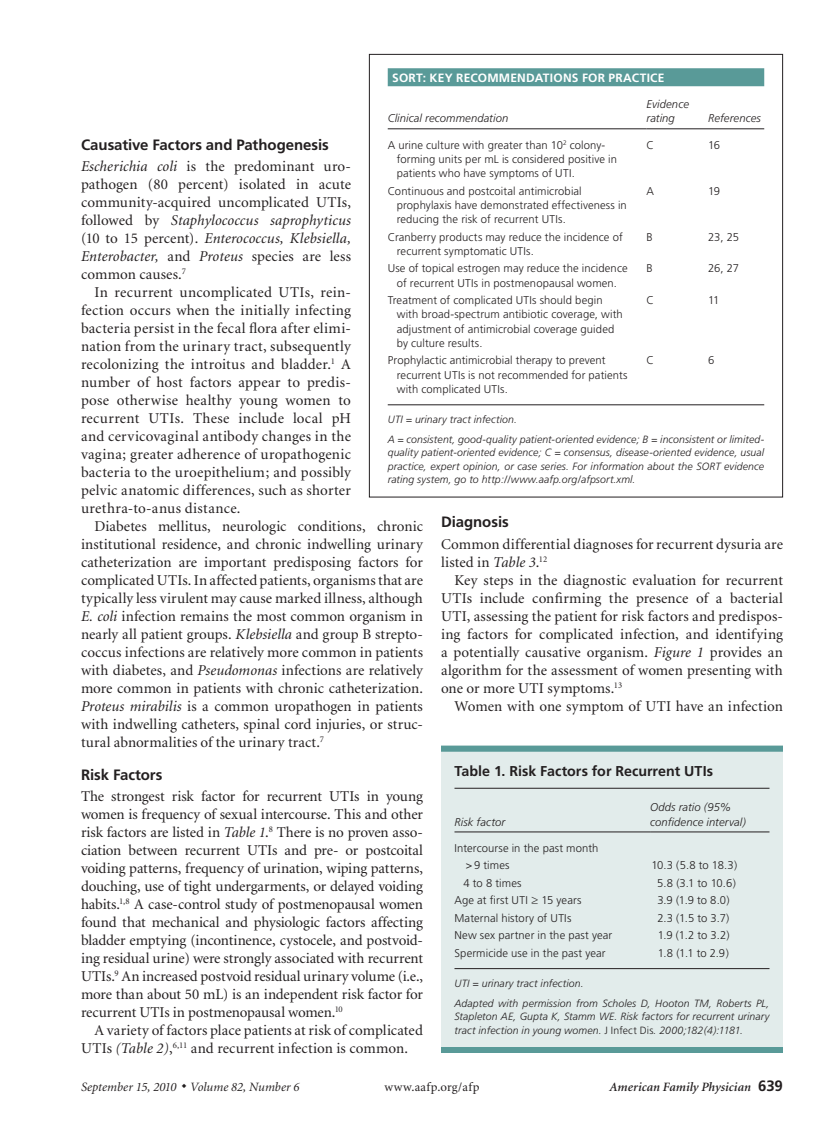
<style>
.page{position:relative;width:837px;height:1134px;background:#fff}
.page>*{position:absolute;margin:0;border:0;box-sizing:border-box;transform-origin:0 0}
.body_text{font:15px/18px "Minion";letter-spacing:.01em;color:#231f20;text-align:justify}
.body_noindent{font:15px/18px "Minion";letter-spacing:.005em;color:#231f20;text-align:justify}
.head1{font:700 15px "Frutiger";letter-spacing:-.005em;color:#231f20}
.table_title{font:700 14.25px "Frutiger";letter-spacing:.005em;color:#231f20}
.t1{font:italic 12.75px "Minion";letter-spacing:.005em;color:#231f20}
.t2{font:italic 600 12.75px "Minion";letter-spacing:.005em;color:#231f20}
.t3{font:12.75px "Minion";letter-spacing:.03em;color:#231f20}
.table_title_SORT{font:700 12px "Frutiger";letter-spacing:.02em;color:#fff}
.table_data{font:300 11.25px/14.2px "Frutiger";letter-spacing:.01em;color:#231f20}
.table_head1{font:italic 300 11.25px/14.2px "Frutiger";letter-spacing:.01em;color:#231f20}
.table_fig_note{font:italic 300 10.5px/13.5px "Frutiger";letter-spacing:.01em;color:#231f20;text-align:justify}
.table_note_rule{font:italic 300 10.5px/13.5px "Frutiger";letter-spacing:.01em;color:#231f20;text-align:justify}
.s1{font-style:italic}
.s2{font-style:normal}
.s3{font-family:"Frutiger";font-weight:700;font-style:normal;font-size:15px}
</style>
<div class="page">
<div style="left:441px;top:746px;width:342px;height:307px;background:#e2eceb"></div>
<div style="left:441px;top:746px;width:342px;height:6px;background:#599a98"></div>
<hr style="left:454px;top:788px;width:316px;height:1px;background:#231f20">
<hr style="left:454px;top:832px;width:196px;height:1px;background:#231f20">
<hr style="left:650px;top:832px;width:120px;height:1px;background:#231f20">
<hr style="left:454px;top:968px;width:316px;height:1px;background:#231f20">
<div style="left:441px;top:1047px;width:342px;height:6px;background:#599a98"></div>
<div style="left:388px;top:68px;width:376px;height:18px;background:#599a98"></div>
<hr style="left:388px;top:128px;width:258px;height:1px;background:#231f20">
<hr style="left:646px;top:128px;width:62px;height:1px;background:#231f20">
<hr style="left:708px;top:128px;width:56px;height:1px;background:#231f20">
<hr style="left:388px;top:404px;width:376px;height:1px;background:#231f20">
<p class="table_title_SORT" style="left:392px;top:71px;width:274px">SORT: KEY RECOMMENDATIONS FOR PRACTICE</p>
<p class="table_head1" style="left:388px;top:112px;width:122px">Clinical recommendation</p>
<p class="table_head1" style="left:646px;top:97px;width:44px">Evidence rating</p>
<p class="table_head1" style="left:708px;top:112px;width:54px">References</p>
<p class="head1" style="left:81px;top:136px;width:249px">Causative Factors and Pathogenesis</p>
<p class="body_noindent" style="left:81px;top:158px;width:272px"><span class="s1">Escherichia coli</span> is the predominant uro&shy;pathogen (80 percent) isolated in acute community-acquired uncomplicated UTIs, followed by <span class="s1">Staphylococcus saprophyticus </span>(10 to 15 percent). <span class="s1">Enterococcus, Klebsiella, Enterobacter,</span> and <span class="s1">Proteus</span> species are less common causes.<sup>7</sup></p>
<p class="body_text" style="left:81px;top:284px;width:272px;text-indent:14px">In recurrent uncomplicated UTIs, rein&shy;fection occurs when the initially infecting bacteria persist in the fecal flora after elimi&shy;nation from the urinary tract, subsequently recolonizing the introitus and bladder.<sup>1</sup> A number of host factors appear to predis&shy;pose otherwise healthy young women to recurrent UTIs. These include local pH and cervicovaginal antibody changes in the vagina; greater adherence of uropathogenic bacteria to the uroepithelium; and possibly pelvic anatomic differences, such as shorter urethra-to-anus distance.</p>
<p class="body_text" style="left:81px;top:518px;width:344px;text-indent:14px">Diabetes mellitus, neurologic conditions, chronic institutional residence, and chronic indwelling urinary catheterization are important predisposing factors for complicated UTIs.In affected patients, organismsthat are typically less virulent may cause marked illness, although <span class="s1">E. coli</span> infection remains the most common organism in nearly all patient groups. <span class="s1">Klebsiella</span> and group B strepto&shy;coccus infections are relatively more common in patients with diabetes, and <span class="s1">Pseudomonas</span> infections are relatively more common in patients with chronic catheterization.<br><span class="s1">Proteus mirabilis</span> is a common uropathogen in patients with indwelling catheters, spinal cord injuries, or struc&shy;tural abnormalities of the urinary tract.<sup>7</sup></p>
<p class="head1" style="left:81px;top:766px;width:83px">Risk Factors</p>
<p class="body_noindent" style="left:81px;top:788px;width:344px">The strongest risk factor for recurrent UTIs in young women is frequency of sexual intercourse. This and other risk factors are listed in <span class="s1">Table 1</span>.<sup>8</sup> There is no proven asso&shy;ciation between recurrent UTIs and pre- or postcoital voiding patterns, frequency of urination, wiping patterns, douching, use of tight undergarments, or delayed voiding habits.<sup>1,8</sup> A case-control study of postmenopausal women found that mechanical and physiologic factors affecting bladder emptying (incontinence, cystocele, and postvoid&shy;ing residual urine) were strongly associated with recurrent UTIs.<sup>9</sup> An increased postvoid residual urinary volume (i.e., more than about 50 mL) is an independent risk factor for recurrent UTIs in postmenopausal women.<sup>10</sup></p>
<p class="body_text" style="left:81px;top:1022px;width:343px;text-indent:14px">A variety of factors place patients at risk of complicated<br>UTIs <span class="s1">(Table 2)</span>,<sup>6,11</sup> and recurrent infection is common.</p>
<p class="table_data" style="left:397px;top:138px;width:222px;text-indent:-9px">A urine culture with greater than 10<sup>2</sup> colony&shy;forming units per mL is considered positive in patients who have symptoms of UTI.</p>
<p class="table_data" style="left:646px;top:138px;width:9px">C</p>
<p class="table_data" style="left:708px;top:138px;width:14px">16</p>
<p class="table_data" style="left:397px;top:184px;width:232px;text-indent:-9px">Continuous and postcoital antimicrobial prophylaxis have demonstrated effectiveness in reducing the risk of recurrent UTIs.</p>
<p class="table_data" style="left:646px;top:184px;width:9px">A</p>
<p class="table_data" style="left:708px;top:184px;width:14px">19</p>
<p class="table_data" style="left:397px;top:230px;width:228px;text-indent:-9px">Cranberry products may reduce the incidence of recurrent symptomatic UTIs.</p>
<p class="table_data" style="left:646px;top:230px;width:8px">B</p>
<p class="table_data" style="left:708px;top:230px;width:33px">23, 25</p>
<p class="table_data" style="left:388px;top:262px;width:241px;text-align:center">Use of topical estrogen may reduce the incidence of recurrent UTIs in postmenopausal women.</p>
<p class="table_data" style="left:646px;top:262px;width:8px">B</p>
<p class="table_data" style="left:708px;top:262px;width:33px">26, 27</p>
<p class="table_data" style="left:397px;top:293px;width:228px;text-indent:-9px">Treatment of complicated UTIs should begin with broad-spectrum antibiotic coverage, with adjustment of antimicrobial coverage guided by culture results.</p>
<p class="table_data" style="left:646px;top:293px;width:9px">C</p>
<p class="table_data" style="left:708px;top:293px;width:13px">11</p>
<p class="table_data" style="left:397px;top:353px;width:232px;text-indent:-9px">Prophylactic antimicrobial therapy to prevent recurrent UTIs is not recommended for patients with complicated UTIs.</p>
<p class="table_data" style="left:646px;top:353px;width:9px">C</p>
<p class="table_data" style="left:708px;top:353px;width:8px">6</p>
<p class="table_fig_note" style="left:388px;top:413px;width:131px">UTI = urinary tract infection.</p>
<p class="table_fig_note" style="left:388px;top:432px;width:378px">A = consistent, good-quality patient-oriented evidence; B = inconsistent or limited&shy;quality patient-oriented evidence; C = consensus, disease-oriented evidence, usual practice, expert opinion, or case series. For information about the SORT evidence rating system, go to http://www.aafp.org/afpsort.xml.</p>
<p class="head1" style="left:441px;top:513px;width:69px">Diagnosis</p>
<p class="body_noindent" style="left:441px;top:536px;width:344px">Common differential diagnoses for recurrent dysuria are listed in <span class="s1">Table 3</span>.<sup>12</sup></p>
<p class="body_text" style="left:441px;top:572px;width:344px;text-indent:14px">Key steps in the diagnostic evaluation for recurrent UTIs include confirming the presence of a bacterial UTI, assessing the patient for risk factors and predispos&shy;ing factors for complicated infection, and identifying a potentially causative organism. <span class="s1">Figure 1</span> provides an algorithm for the assessment of women presenting with one or more UTI symptoms.<sup>13</sup></p>
<p class="body_text" style="left:454px;top:698px;width:330px">Women with one symptom of UTI have an infection</p>
<p class="table_title" style="left:454px;top:763px;width:260px">Table 1. Risk Factors for Recurrent UTIs</p>
<p class="table_head1" style="left:650px;top:800px;width:97px">Odds ratio (95% confidence interval)</p>
<p class="table_head1" style="left:454px;top:815px;width:52px">Risk factor</p>
<p class="table_data" style="left:454px;top:841px;width:146px">Intercourse in the past month</p>
<p class="table_data" style="left:474px;top:859px;width:37px">9 times</p>
<p class="table_data" style="left:651px;top:859px;width:87px">10.3 (5.8 to 18.3)</p>
<p class="table_data" style="left:464px;top:876px;width:60px">4 to 8 times</p>
<p class="table_data" style="left:657px;top:876px;width:80px">5.8 (3.1 to 10.6)</p>
<p class="table_data" style="left:454px;top:893px;width:128px">Age at first UTI ≥ 15 years</p>
<p class="table_data" style="left:657px;top:893px;width:74px">3.9 (1.9 to 8.0)</p>
<p class="table_data" style="left:454px;top:911px;width:118px">Maternal history of UTIs</p>
<p class="table_data" style="left:658px;top:911px;width:73px">2.3 (1.5 to 3.7)</p>
<p class="table_data" style="left:454px;top:928px;width:159px">New sex partner in the past year</p>
<p class="table_data" style="left:658px;top:928px;width:73px">1.9 (1.2 to 3.2)</p>
<p class="table_data" style="left:454px;top:946px;width:153px">Spermicide use in the past year</p>
<p class="table_data" style="left:658px;top:946px;width:73px">1.8 (1.1 to 2.9)</p>
<p class="table_fig_note" style="left:454px;top:977px;width:131px">UTI = urinary tract infection.</p>
<p class="table_note_rule" style="left:454px;top:996px;width:317px">Adapted with permission from Scholes D, Hooton TM, Roberts PL, Stapleton AE, Gupta K, Stamm WE. Risk factors for recurrent urinary tract infection in young women. <span class="s2">J Infect Dis</span>. 2000;182(4):1181.</p>
<p class="t1" style="left:81px;top:1080px;width:220px">September 15, 2010 ◆ Volume 82, Number 6</p>
<p class="t3" style="left:384px;top:1080px;width:97px">www.aafp.org/afp</p>
<p class="t2" style="left:609px;top:1080px;width:175px">American Family Physician <span class="s3">639</span></p>
</div>
